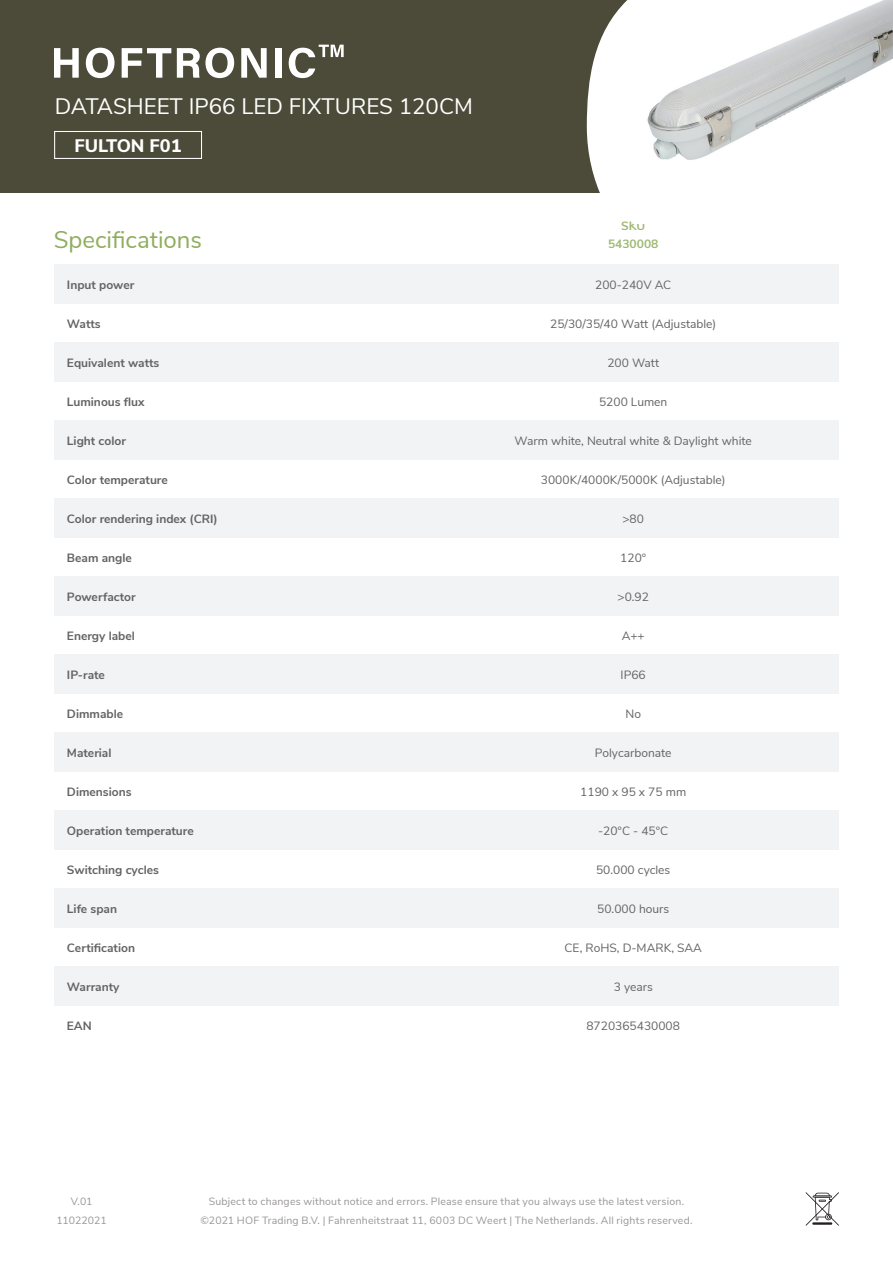
<style>
.page{position:relative;width:893px;height:1263px;background:#fff}
.page>*{position:absolute;margin:0;border:0;box-sizing:border-box;transform-origin:0 0}
.t1{font:24px "Nunito Sans";color:#8fad5c}
.t2{font:22.35px "Nunito Sans";color:#fff}
.t3{font:800 18.15px "Nunito Sans";color:#fff}
.t4{font:12px "Nunito Sans";color:#636366}
.t5{font:700 12px "Nunito Sans";color:#636366}
.t6{font:700 12px "Nunito Sans";color:#9fb873}
.t7{font:10.5px/19.5px "Nunito Sans";letter-spacing:.02em;color:#999695;text-align:center}
.t8{font:10.5px/19.5px "Nunito Sans";color:#999695;text-align:center}
</style>
<div class="page">
<svg style="left:806px;top:1192px;width:33px;height:33px"></svg>
<hr style="left:812px;top:1222px;width:20px;height:3px;background:#231f20">
<div style="left:54px;top:264px;width:785px;height:39px;background:#f2f3f4"></div>
<div style="left:54px;top:576px;width:785px;height:40px;background:#f2f3f4"></div>
<div style="left:54px;top:420px;width:785px;height:39px;background:#f2f3f4"></div>
<div style="left:54px;top:732px;width:785px;height:40px;background:#f2f3f4"></div>
<div style="left:54px;top:967px;width:785px;height:39px;background:#f2f3f4"></div>
<div style="left:54px;top:342px;width:785px;height:39px;background:#f2f3f4"></div>
<div style="left:54px;top:654px;width:785px;height:40px;background:#f2f3f4"></div>
<div style="left:54px;top:888px;width:785px;height:40px;background:#f2f3f4"></div>
<div style="left:54px;top:498px;width:785px;height:40px;background:#f2f3f4"></div>
<div style="left:54px;top:810px;width:785px;height:40px;background:#f2f3f4"></div>
<div style="left:0;top:0;width:839px;height:192px;background:#4c4a38"></div>
<svg style="left:587px;top:0;width:46px;height:193px;fill:#fff"></svg>
<svg style="left:54px;top:48px;width:25px;height:30px"></svg>
<svg style="left:86px;top:48px;width:29px;height:30px"></svg>
<svg style="left:122px;top:48px;width:49px;height:30px"></svg>
<svg style="left:177px;top:48px;width:57px;height:30px"></svg>
<svg style="left:241px;top:48px;width:26px;height:30px"></svg>
<div style="left:275px;top:48px;width:7px;height:30px;background:#fff"></div>
<svg style="left:289px;top:45px;width:55px;height:33px"></svg>
<div style="left:54px;top:131px;width:148px;height:28px;border:1px solid #fff"></div>
<img style="left:633px;top:0;width:260px;height:192px">
<p class="t2" style="left:55px;top:90px;width:420px">DATASHEET IP66 LED FIXTURES 120CM</p>
<p class="t3" style="left:74px;top:132px;width:109px">FULTON F01</p>
<p class="t1" style="left:54px;top:222px;width:150px">Specifications</p>
<p class="t5" style="left:67px;top:276px;width:69px">Input power</p>
<p class="t5" style="left:67px;top:315px;width:35px">Watts</p>
<p class="t5" style="left:67px;top:354px;width:94px">Equivalent watts</p>
<p class="t5" style="left:67px;top:393px;width:79px">Luminous flux</p>
<p class="t5" style="left:67px;top:432px;width:60px">Light color</p>
<p class="t5" style="left:67px;top:471px;width:102px">Color temperature</p>
<p class="t5" style="left:67px;top:510px;width:152px">Color rendering index (CRI)</p>
<p class="t5" style="left:67px;top:549px;width:66px">Beam angle</p>
<p class="t5" style="left:67px;top:588px;width:70px">Powerfactor</p>
<p class="t5" style="left:67px;top:627px;width:69px">Energy label</p>
<p class="t5" style="left:67px;top:666px;width:40px">IP-rate</p>
<p class="t5" style="left:67px;top:705px;width:58px">Dimmable</p>
<p class="t5" style="left:67px;top:744px;width:46px">Material</p>
<p class="t5" style="left:67px;top:783px;width:66px">Dimensions</p>
<p class="t5" style="left:67px;top:822px;width:128px">Operation temperature</p>
<p class="t5" style="left:67px;top:861px;width:93px">Switching cycles</p>
<p class="t5" style="left:67px;top:900px;width:52px">Life span</p>
<p class="t5" style="left:67px;top:939px;width:70px">Certification</p>
<p class="t5" style="left:67px;top:978px;width:54px">Warranty</p>
<p class="t5" style="left:67px;top:1017px;width:26px">EAN</p>
<p class="t6" style="left:621px;top:217px;width:26px">SKU</p>
<p class="t6" style="left:608px;top:235px;width:52px">5430008</p>
<p class="t4" style="left:595px;top:276px;width:78px">200-240V AC</p>
<p class="t4" style="left:550px;top:315px;width:167px">25/30/35/40 Watt (Adjustable)</p>
<p class="t4" style="left:607px;top:354px;width:53px">200 Watt</p>
<p class="t4" style="left:599px;top:393px;width:70px">5200 Lumen</p>
<p class="t4" style="left:515px;top:432px;width:239px">Warm white, Neutral white &amp; Daylight white</p>
<p class="t4" style="left:541px;top:471px;width:186px">3000K/4000K/5000K (Adjustable)</p>
<p class="t4" style="left:622px;top:510px;width:23px">&gt;80</p>
<p class="t4" style="left:620px;top:549px;width:27px">120°</p>
<p class="t4" style="left:617px;top:588px;width:33px">&gt;0.92</p>
<p class="t4" style="left:622px;top:627px;width:25px">A++</p>
<p class="t4" style="left:621px;top:666px;width:27px">IP66</p>
<p class="t4" style="left:625px;top:705px;width:17px">No</p>
<p class="t4" style="left:595px;top:744px;width:78px">Polycarbonate</p>
<p class="t4" style="left:580px;top:783px;width:107px">1190 x 95 x 75 mm</p>
<p class="t4" style="left:598px;top:822px;width:72px">-20°C - 45°C</p>
<p class="t4" style="left:596px;top:861px;width:76px">50.000 cycles</p>
<p class="t4" style="left:597px;top:900px;width:73px">50.000 hours</p>
<p class="t4" style="left:564px;top:939px;width:139px">CE, RoHS, D-MARK, SAA</p>
<p class="t4" style="left:614px;top:978px;width:41px">3 years</p>
<p class="t4" style="left:586px;top:1017px;width:95px">8720365430008</p>
<p class="t8" style="left:56px;top:1190px;width:52px">V.01<br>11022021</p>
<p class="t7" style="left:200px;top:1190px;width:493px">Subject to changes without notice and errors. Please ensure that you always use the latest version. ©2021 HOF Trading B.V. | Fahrenheitstraat 11, 6003 DC Weert | The Netherlands. All rights reserved.</p>
</div>
